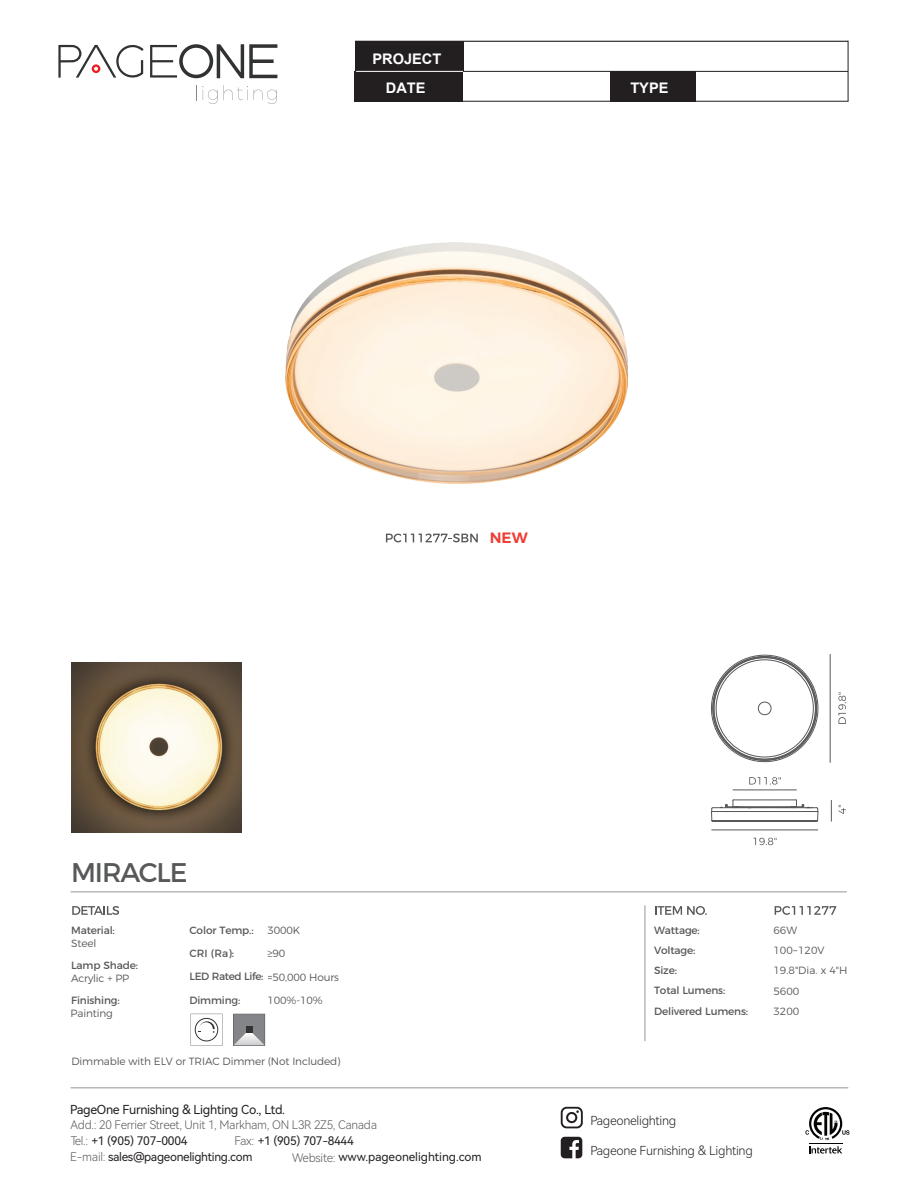
<style>
.page{position:relative;width:919px;height:1187px;background:#fff}
.page>*{position:absolute;margin:0;border:0;box-sizing:border-box;transform-origin:0 0}
.t1{font:27px "Montserrat";letter-spacing:-.04em;color:#57585a}
.t2{font:600 15px "Montserrat";color:#ee3e35}
.t3{font:700 14.55px/29.8px "Arial";color:#fff;text-align:center}
.t4{font:12.45px "Harmony OS Sans SC Light";letter-spacing:-.025em;color:#231f20}
.t5{font:12.45px "Harmony OS Sans SC";letter-spacing:-.025em;color:#231f20}
.t6{font:11.7px/16.2px "Harmony OS Sans SC";letter-spacing:-.025em;color:#231f20}
.t7{font:11.7px "Harmony OS Sans SC Light";letter-spacing:-.025em;color:#57585a}
.t8{font:11.7px "Harmony OS Sans SC";letter-spacing:-.005em;color:#231f20}
.t9{font:300 10.5px/20.2px "Montserrat";letter-spacing:-.015em;color:#57585a}
.t10{font:10.5px/20.2px "Montserrat";letter-spacing:-.015em;color:#57585a}
.s1{font-weight:400}
.s2{font-family:"Harmony OS Sans SC Light";color:#57585a}
</style>
<div class="page">
<hr style="left:355px;top:71px;width:493px;height:1px;background:#231f20">
<div style="left:355px;top:41px;width:108px;height:30px;background:#231f20"></div>
<div style="left:355px;top:71px;width:108px;height:30px;background:#231f20"></div>
<div style="left:610px;top:71px;width:85px;height:30px;background:#231f20"></div>
<hr style="left:356px;top:71px;width:107px;height:1px;background:#fff">
<hr style="left:355px;top:41px;width:493px;height:1px;background:#231f20">
<hr style="left:355px;top:101px;width:493px;height:1px;background:#231f20">
<hr style="left:847px;top:41px;width:1px;height:60px;background:#231f20">
<svg style="left:809px;top:1146px;width:33px;height:7px"></svg>
<hr style="left:809px;top:1142px;width:33px;height:1px;background:#040503">
<svg style="left:805px;top:1107px;width:44px;height:33px"></svg>
<hr style="left:71px;top:1087px;width:777px;height:1px;background:#939598">
<svg style="left:560px;top:1136px;width:22px;height:22px"></svg>
<svg style="left:560px;top:1106px;width:22px;height:22px"></svg>
<svg style="left:150px;top:44px;width:127px;height:34px"></svg>
<svg style="left:58px;top:45px;width:86px;height:33px"></svg>
<svg style="left:196px;top:85px;width:81px;height:19px"></svg>
<hr style="left:70px;top:891px;width:776px;height:1px;background:#939598">
<svg style="left:233px;top:1013px;width:32px;height:32px"></svg>
<svg style="left:190px;top:1013px;width:32px;height:32px"></svg>
<svg style="left:72px;top:906px;width:47px;height:8px"></svg>
<svg style="left:774px;top:906px;width:62px;height:8px"></svg>
<svg style="left:655px;top:906px;width:51px;height:8px"></svg>
<hr style="left:644px;top:905px;width:1px;height:136px;background:#939598">
<img style="left:71px;top:662px;width:170px;height:170px">
<svg style="left:838px;top:692px;width:7px;height:31px"></svg>
<hr style="left:829px;top:654px;width:1px;height:108px;background:#57585a">
<svg style="left:838px;top:805px;width:7px;height:8px"></svg>
<svg style="left:831px;top:800px;width:1px;height:21px"></svg>
<svg style="left:753px;top:837px;width:23px;height:8px"></svg>
<hr style="left:711px;top:829px;width:107px;height:1px;background:#57585a">
<svg style="left:749px;top:777px;width:32px;height:7px"></svg>
<hr style="left:732px;top:789px;width:64px;height:1px;background:#57585a">
<svg style="left:386px;top:533px;width:91px;height:9px"></svg>
<svg style="left:711px;top:654px;width:107px;height:108px"></svg>
<svg style="left:711px;top:807px;width:2px;height:15px"></svg>
<hr style="left:711px;top:811px;width:106px;height:1px;background:#57585a">
<hr style="left:712px;top:821px;width:104px;height:1px;background:#57585a">
<hr style="left:712px;top:807px;width:104px;height:1px;background:#57585a">
<hr style="left:711px;top:820px;width:106px;height:1px;background:#57585a">
<svg style="left:720px;top:799px;width:98px;height:23px"></svg>
<hr style="left:732px;top:806px;width:64px;height:1px;background:#57585a">
<img style="left:286px;top:243px;width:341px;height:240px">
<h3 class="t3" style="left:372px;top:44px;width:70px">PROJECT<br>DATE</h3>
<h3 class="t3" style="left:630px;top:74px;width:40px">TYPE</h3>
<h2 class="t2" style="left:490px;top:525px;width:39px">NEW</h2>
<h1 class="t1" style="left:71px;top:850px;width:118px">MIRACLE</h1>
<p class="t10" style="left:71px;top:918px;width:45px">Material:</p>
<p class="t10" style="left:71px;top:953px;width:68px">Lamp Shade:</p>
<p class="t9" style="left:71px;top:967px;width:60px">Acrylic + PP</p>
<p class="t9" style="left:71px;top:932px;width:27px">Steel</p>
<p class="t10" style="left:71px;top:989px;width:50px">Finishing:</p>
<p class="t9" style="left:71px;top:1002px;width:44px">Painting</p>
<p class="t10" style="left:189px;top:918px;width:66px">Color Temp.:</p>
<p class="t9" style="left:267px;top:919px;width:34px">3000K</p>
<p class="t10" style="left:189px;top:942px;width:46px">CRI (Ra):</p>
<p class="t9" style="left:189px;top:941px;width:151px;line-height:23.1px;text-indent:78px">≥90<br><span class="s1">LED Rated Life:</span> ≈50,000 Hours</p>
<p class="t10" style="left:189px;top:989px;width:52px">Dimming:</p>
<p class="t9" style="left:267px;top:989px;width:56px">100%-10%</p>
<p class="t9" style="left:71px;top:1050px;width:270px">Dimmable with ELV or TRIAC Dimmer (Not Included)</p>
<p class="t5" style="left:70px;top:1100px;width:216px">PageOne Furnishing &amp; Lighting Co., Ltd.</p>
<p class="t7" style="left:71px;top:1116px;width:308px">Add.: 20 Ferrier Street, Unit 1, Markham, ON L3R 2Z5, Canada</p>
<p class="t6" style="left:71px;top:1132px;width:118px"><span class="s2">Tel.:</span> +1 (905) 707-0004</p>
<p class="t6" style="left:70px;top:1132px;width:285px;text-indent:164px"><span class="s2">Fax:</span> +1 (905) 707-8444<br><span class="s2">E-mail:</span> sales@pageonelighting.com</p>
<p class="t8" style="left:292px;top:1148px;width:191px"><span class="s2">Website:</span> www.pageonelighting.com</p>
<p class="t10" style="left:654px;top:918px;width:47px">Wattage:<br>Voltage:</p>
<p class="t10" style="left:654px;top:979px;width:73px">Total Lumens:</p>
<p class="t10" style="left:654px;top:959px;width:25px">Size:</p>
<p class="t10" style="left:654px;top:999px;width:96px">Delivered Lumens:</p>
<p class="t9" style="left:773px;top:919px;width:53px">66W<br>100~120V</p>
<p class="t9" style="left:773px;top:979px;width:27px">5600</p>
<p class="t9" style="left:773px;top:959px;width:76px">19.8"Dia. x 4"H</p>
<p class="t9" style="left:773px;top:1000px;width:27px">3200</p>
<p class="t4" style="left:590px;top:1111px;width:87px">Pageonelighting</p>
<p class="t4" style="left:590px;top:1141px;width:164px">Pageone Furnishing &amp; Lighting</p>
</div>
